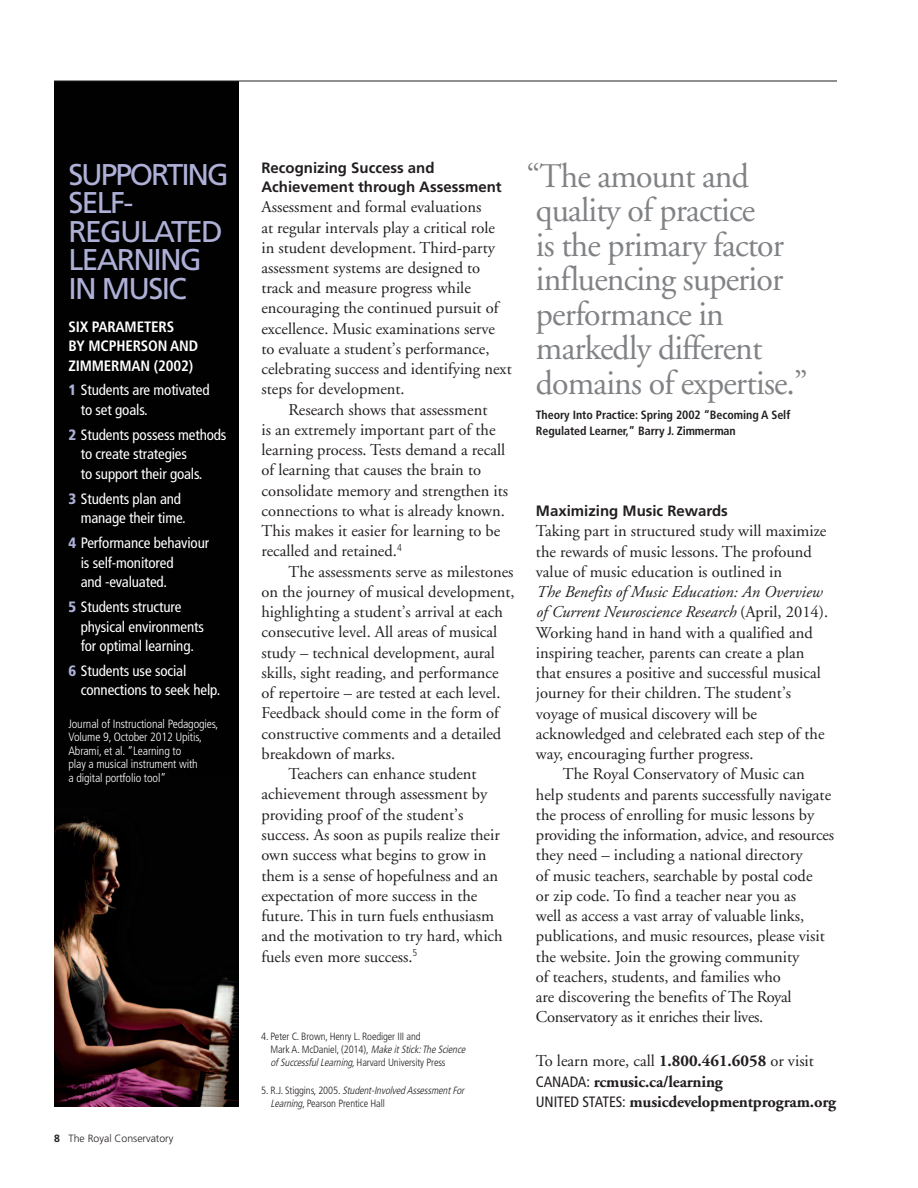
<style>
.page{position:relative;width:918px;height:1188px;background:#fff}
.page>*{position:absolute;margin:0;border:0;box-sizing:border-box;transform-origin:0 0}
.t1{font:34.5px/34.5px "Adobe Garamond";letter-spacing:-.025em;color:#808285}
.t2{font:30px/28.5px "Frutiger";letter-spacing:-.055em;color:#aeb0d7}
.t3{font:16.5px/20.2px "Adobe Garamond";color:#231f20}
.t4{font:700 16.5px/20.2px "Adobe Garamond";letter-spacing:-.01em;color:#231f20}
.t5{font:condensed 15px/19.5px "Frutiger";letter-spacing:-.01em;color:#fff}
.t6{font:700 15px/18.8px "Frutiger";color:#231f20}
.t7{font:700 condensed 15px/19.5px "Frutiger";letter-spacing:-.01em;color:#fff}
.t8{font:300 condensed 12px/13.5px "Frutiger";letter-spacing:-.01em;color:#fff}
.t9{font:700 condensed 12px/16.5px "Frutiger";letter-spacing:-.005em;color:#231f20}
.t10{font:300 condensed 10.5px/12.8px "Frutiger";letter-spacing:-.01em;color:#231f20}
.t11{font:300 10.5px "Frutiger";color:#231f20}
.s1{font-weight:900;color:#aeb0d7}
.s2{font-weight:700}
.s3{font-style:italic}
.s4{font-weight:400}
.s5{font-family:"Frutiger";font-weight:400;font-stretch:condensed;font-size:15px}
</style>
<div class="page">
<div style="left:54px;top:81px;width:185px;height:1026px;background:#010101"></div>
<img style="left:54px;top:816px;width:185px;height:291px">
<hr style="left:54px;top:81px;width:783px;height:1px;background:#231f20">
<h2 class="t2" style="left:68px;top:162px;width:162px">SUPPORTING<br>SELF-<br>REGULATED<br>LEARNING<br>IN MUSIC</h2>
<p class="t7" style="left:68px;top:318px;width:131px">SIX PARAMETERS<br>BY MCPHERSON AND<br>ZIMMERMAN (2002)</p>
<p class="t5" style="left:81px;top:382px;width:130px;text-indent:-12px"><span class="s1">1</span> Students are motivated to set goals.</p>
<p class="t5" style="left:81px;top:426px;width:147px;text-indent:-12px"><span class="s1">2</span> Students possess methods to create strategies<br>to support their goals.</p>
<p class="t5" style="left:68px;top:490px;width:119px;text-align:right"><span class="s1">3</span> Students plan and manage their time.</p>
<p class="t5" style="left:81px;top:534px;width:130px;text-indent:-12px"><span class="s1">4</span> Performance behaviour is self-monitored<br>and -evaluated.</p>
<p class="t5" style="left:81px;top:598px;width:125px;text-indent:-12px"><span class="s1">5</span> Students structure physical environments for optimal learning.</p>
<p class="t5" style="left:81px;top:662px;width:141px;text-indent:-12px"><span class="s1">6</span> Students use social connections to seek help.</p>
<p class="t8" style="left:68px;top:718px;width:152px">Journal of Instructional Pedagogies,<br>Volume 9, October 2012 Upitis,<br>Abrami, et al. “Learning to<br>play a musical instrument with<br>a digital portfolio tool”</p>
<p class="t11" style="left:54px;top:1134px;width:121px"><span class="s2">8</span> The Royal Conservatory</p>
<p class="t6" style="left:261px;top:160px;width:242px">Recognizing Success and<br>Achievement through Assessment</p>
<p class="t3" style="left:261px;top:198px;width:252px">Assessment and formal evaluations<br>at regular intervals play a critical role in student development. Third-party assessment systems are designed to track and measure progress while encouraging the continued pursuit of excellence. Music examinations serve to evaluate a student’s performance, celebrating success and identifying next steps for development.</p>
<p class="t3" style="left:261px;top:401px;width:248px;text-indent:27px">Research shows that assessment<br>is an extremely important part of the learning process. Tests demand a recall of learning that causes the brain to consolidate memory and strengthen its connections to what is already known.<br>This makes it easier for learning to be recalled and retained.<sup>4</sup></p>
<p class="t3" style="left:288px;top:563px;width:227px">The assessments serve as milestones</p>
<p class="t3" style="left:261px;top:583px;width:255px">on the journey of musical development,</p>
<p class="t3" style="left:261px;top:603px;width:243px">highlighting a student’s arrival at each</p>
<p class="t3" style="left:261px;top:624px;width:237px">consecutive level. All areas of musical</p>
<p class="t3" style="left:261px;top:644px;width:235px">study – technical development, aural</p>
<p class="t3" style="left:261px;top:664px;width:239px">skills, sight reading, and performance</p>
<p class="t3" style="left:261px;top:684px;width:241px">of repertoire – are tested at each level.</p>
<p class="t3" style="left:261px;top:705px;width:239px">Feedback should come in the form of</p>
<p class="t3" style="left:261px;top:725px;width:241px">constructive comments and a detailed</p>
<p class="t3" style="left:261px;top:745px;width:135px">breakdown of marks.</p>
<p class="t3" style="left:288px;top:765px;width:190px">Teachers can enhance student</p>
<p class="t3" style="left:261px;top:786px;width:227px">achievement through assessment by</p>
<p class="t3" style="left:261px;top:806px;width:203px">providing proof of the student’s</p>
<p class="t3" style="left:261px;top:826px;width:240px">success. As soon as pupils realize their</p>
<p class="t3" style="left:261px;top:846px;width:226px">own success what begins to grow in</p>
<p class="t3" style="left:261px;top:867px;width:238px">them is a sense of hopefulness and an</p>
<p class="t3" style="left:261px;top:887px;width:218px">expectation of more success in the</p>
<p class="t3" style="left:261px;top:907px;width:234px">future. This in turn fuels enthusiasm</p>
<p class="t3" style="left:261px;top:927px;width:243px">and the motivation to try hard, which</p>
<p class="t3" style="left:261px;top:948px;width:157px">fuels even more success.<sup>5</sup></p>
<p class="t10" style="left:270px;top:1031px;width:198px;text-indent:-9px">4. Peter C. Brown, Henry L. Roediger III and<br>Mark A. McDaniel, (2014), <span class="s3">MakeitStick:TheScience of SuccessfulLearning,</span>Harvard University Press</p>
<p class="t10" style="left:270px;top:1085px;width:197px;text-indent:-9px">5 . R . J . S t i g g i n s , 2 0 0 5 . <span class="s3">Student-Involved Assessment For<br>Learning</span>, Pearson Prentice Hall</p>
<h1 class="t1" style="left:527px;top:162px;width:283px">“The amount and quality of practice<br>is the primary factor influencing superior performance in markedly different domains of expertise.”</h1>
<p class="t9" style="left:536px;top:408px;width:256px">Theory Into Practice: Spring 2002 “Becoming A Self<br>Regulated Learner,” Barry J. Zimmerman</p>
<p class="t6" style="left:536px;top:503px;width:194px">Maximizing Music Rewards</p>
<p class="t3" style="left:536px;top:522px;width:292px">Taking part in structured study will maximize the rewards of music lessons. The profound value of music education is outlined in</p>
<p class="t3" style="left:536px;top:583px;width:294px"><span class="s3">The Benefits of Music Education: An Overview of Current Neuroscience Research</span> (April, 2014).<br>Working hand in hand with a qualified and inspiring teacher, parents can create a plan that ensures a positive and successful musical journey for their children. The student’s voyage of musical discovery will be acknowledged and celebrated each step of the way, encouraging further progress.</p>
<p class="t3" style="left:536px;top:765px;width:300px;text-indent:27px">The Royal Conservatory of Music can help students and parents successfully navigate the process of enrolling for music lessons by providing the information, advice, and resources they need – including a national directory<br>of music teachers, searchable by postal code<br>or zip code. To find a teacher near you as<br>well as access a vast array of valuable links, publications, and music resources, please visit the website. Join the growing community<br>of teachers, students, and families who<br>are discovering the benefits of The Royal Conservatory as it enriches their lives.</p>
<p class="t4" style="left:536px;top:1052px;width:302px"><span class="s4">To learn more, call</span> 1.800.461.6058 <span class="s4">or visit<br></span><span class="s5">CANADA:</span> rcmusic.ca/learning<br><span class="s5">UNITED STATES:</span> musicdevelopmentprogram.org</p>
</div>
